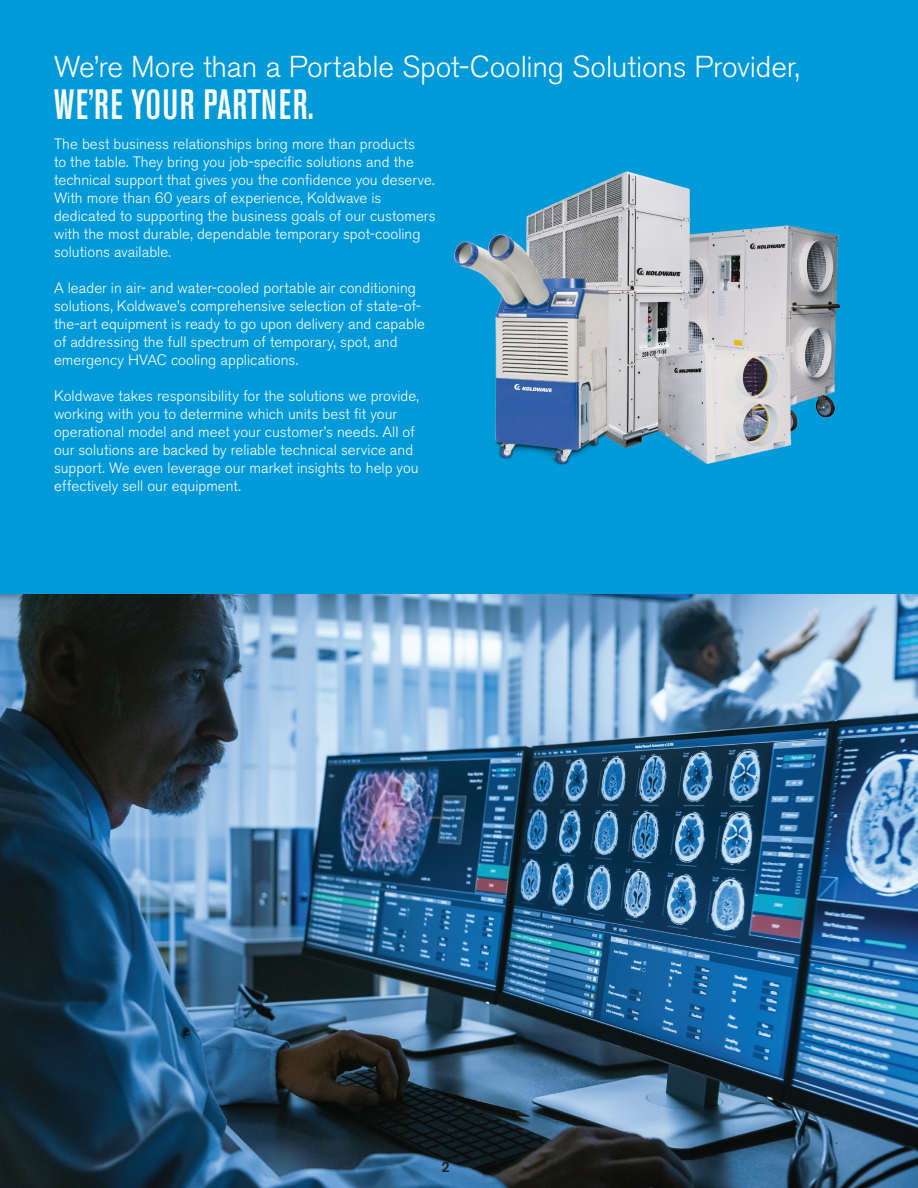
<style>
.page{position:relative;width:918px;height:1188px;background:#009ad9}
.page>*{position:absolute;margin:0;border:0;box-sizing:border-box;transform-origin:0 0}
.t1{font:500 condensed 42px "Akzidenz Grotesk BE";letter-spacing:.03em;color:#fff}
.t2{font:300 30px "Akzidenz Grotesk BE";letter-spacing:-.005em;color:#fff}
.t3{font:300 15px/18px "Akzidenz Grotesk BE";letter-spacing:.005em;color:#fff}
.t4{font:500 15px "Akzidenz Grotesk BE";color:#231f20}
</style>
<div class="page">
<img style="left:454px;top:171px;width:387px;height:294px">
<img style="left:0;top:594px;width:918px;height:594px">
<p class="t2" style="left:54px;top:50px;width:747px">We’re More than a Portable Spot-Cooling Solutions Provider,</p>
<p class="t1" style="left:54px;top:81px;width:261px">WE’RE YOUR PARTNER.</p>
<p class="t3" style="left:54px;top:135px;width:383px">The best business relationships bring more than products<br>to the table. They bring you job-specific solutions and the technical support that gives you the confidence you deserve.<br>With more than 60 years of experience, Koldwave is dedicated to supporting the business goals of our customers with the most durable, dependable temporary spot-cooling solutions available.</p>
<p class="t3" style="left:54px;top:279px;width:373px">A leader in air- and water-cooled portable air conditioning solutions, Koldwave’s comprehensive selection of state-of&shy;the-art equipment is ready to go upon delivery and capable of addressing the full spectrum of temporary, spot, and emergency HVAC cooling applications.</p>
<p class="t3" style="left:54px;top:387px;width:367px">Koldwave takes responsibility for the solutions we provide, working with you to determine which units best fit your operational model and meet your customer’s needs. All of our solutions are backed by reliable technical service and support. We even leverage our market insights to help you effectively sell our equipment.</p>
<p class="t4" style="left:441px;top:1158px;width:10px">2</p>
</div>
